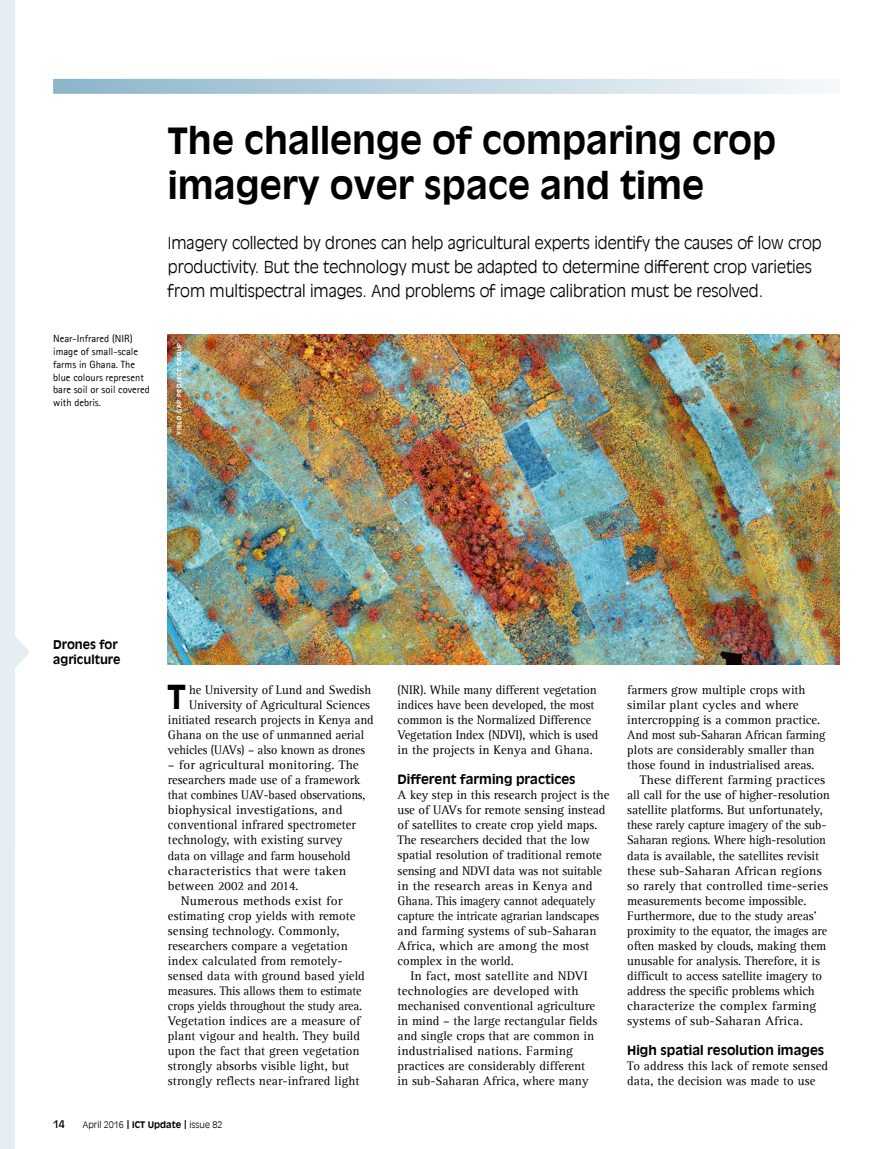
<style>
.page{position:relative;width:893px;height:1149px;background:#fff}
.page>*{position:absolute;margin:0;border:0;box-sizing:border-box;transform-origin:0 0}
.t1{font:700 36px/45px "Antique Olive LT";color:#000}
.t2{font:700 33px "Antique Olive LT";color:#000}
.t3{font:300 16.5px/24px "Antique Olive LT";letter-spacing:-.005em;color:#000}
.t4{font:13.35px/15px "Agfa Rotis Serif";letter-spacing:.01em;color:#000;scale:.93 1}
.t5{font:12.75px/15px "Agfa Rotis Serif";letter-spacing:-.005em;color:#000}
.t6{font:12.75px/15px "Agfa Rotis Serif";letter-spacing:-.005em;color:#000;scale:1.05 1}
.t7{font:12.75px "Agfa Rotis Serif";letter-spacing:-.005em;color:#000;scale:.95 1}
.t8{font:700 12.75px "Antique Olive LT";color:#000}
.t9{font:700 12px/15px "Antique Olive LT";color:#000}
.t10{font:10.5px/12.8px "Agfa Rotis Sans Serif";color:#000}
.t11{font:10.5px "Antique Olive LT";color:#000}
.t12{font:300 9px "Antique Olive LT";color:#000}
.t13{font:700 6px "Antique Olive LT";letter-spacing:.09em;color:#fff}
.s1{font-size:15px}
.s2{font-weight:700}
</style>
<div class="page">
<svg style="left:53px;top:79px;width:778px;height:15px;background:#c0d7e2"></svg>
<svg style="left:0;top:0;width:30px;height:1148px"></svg>
<img style="left:168px;top:334px;width:672px;height:330px">
<p class="t10" style="left:53px;top:332px;width:98px">Near-Infrared (NIR) image of small-scale farms in Ghana. The blue colours represent bare soil or soil covered with debris.</p>
<h1 class="t1" style="left:168px;top:118px;width:610px">The challenge of comparing crop imagery over space and time</h1>
<p class="t3" style="left:168px;top:230px;width:655px">Imagery collected by drones can help agricultural experts identify the causes of low crop productivity. But the technology must be adapted to determine different crop varieties from multispectral images. And problems of image calibration must be resolved.</p>
<p class="t13" style="left:176px;top:434px;width:93px;rotate:-90deg">YIELD GAP PROJECT GROUP</p>
<p class="t9" style="left:53px;top:637px;width:69px">Drones for agriculture</p>
<h2 class="t2" style="left:168px;top:676px;width:20px">T</h2>
<p class="t5" style="left:189px;top:682px;width:183px">he University of Lund and Swedish</p>
<p class="t5" style="left:189px;top:697px;width:182px">University of Agricultural Sciences</p>
<p class="t5" style="left:168px;top:712px;width:207px">initiated research projects in Kenya and</p>
<p class="t5" style="left:168px;top:727px;width:198px">Ghana on the use of unmanned aerial</p>
<p class="t7" style="left:168px;top:742px;width:209px">vehicles (UAVs) – also known as drones</p>
<p class="t5" style="left:168px;top:757px;width:199px">– for agricultural monitoring. The researchers made use of a framework that combines UAV-based observations, biophysical investigations, and</p>
<p class="t4" style="left:168px;top:817px;width:204px">conventional infrared spectrometer technology, with existing survey</p>
<p class="t5" style="left:168px;top:847px;width:184px">data on village and farm household characteristics that were taken between 2002 and 2014.</p>
<p class="t6" style="left:168px;top:892px;width:189px;text-indent:13px">Numerous methods exist for estimating crop yields with remote sensing technology. Commonly, researchers compare a vegetation index calculated from remotely&shy;sensed data with ground based yield measures. This allows them to estimate crops yields throughout the study area.<br>Vegetation indices are a measure of plant vigour and health. They build upon the fact that green vegetation strongly absorbs visible light, but strongly reflects near-infrared light</p>
<p class="t5" style="left:398px;top:682px;width:202px">(NIR). While many different vegetation indices have been developed, the most common is the Normalized Difference Vegetation Index (NDVI), which is used in the projects in Kenya and Ghana.</p>
<p class="t8" style="left:398px;top:771px;width:180px">Different farming practices</p>
<p class="t5" style="left:398px;top:787px;width:213px">A key step in this research project is the</p>
<p class="t5" style="left:398px;top:802px;width:209px">use of UAVs for remote sensing instead</p>
<p class="t5" style="left:398px;top:817px;width:201px">of satellites to create crop yield maps.</p>
<p class="t5" style="left:398px;top:832px;width:194px">The researchers decided that the low</p>
<p class="t5" style="left:398px;top:847px;width:206px">spatial resolution of traditional remote</p>
<p class="t5" style="left:398px;top:862px;width:206px">sensing and NDVI data was not suitable</p>
<p class="t5" style="left:398px;top:877px;width:196px">in the research areas in Kenya and</p>
<p class="t7" style="left:398px;top:892px;width:210px">Ghana. This imagery cannot adequately</p>
<p class="t7" style="left:398px;top:907px;width:214px">capture the intricate agrarian landscapes</p>
<p class="t5" style="left:398px;top:922px;width:201px">and farming systems of sub-Saharan</p>
<p class="t5" style="left:398px;top:937px;width:193px">Africa, which are among the most</p>
<p class="t5" style="left:398px;top:952px;width:118px">complex in the world.</p>
<p class="t5" style="left:410px;top:967px;width:179px">In fact, most satellite and NDVI</p>
<p class="t5" style="left:398px;top:982px;width:182px">technologies are developed with</p>
<p class="t5" style="left:398px;top:997px;width:199px">mechanised conventional agriculture</p>
<p class="t5" style="left:398px;top:1012px;width:201px">in mind – the large rectangular fields</p>
<p class="t5" style="left:398px;top:1027px;width:198px">and single crops that are common in</p>
<p class="t5" style="left:398px;top:1042px;width:177px">industrialised nations. Farming</p>
<p class="t5" style="left:398px;top:1057px;width:189px">practices are considerably different</p>
<p class="t5" style="left:398px;top:1072px;width:193px">in sub-Saharan Africa, where many</p>
<p class="t5" style="left:627px;top:682px;width:180px">farmers grow multiple crops with</p>
<p class="t5" style="left:627px;top:697px;width:173px">similar plant cycles and where</p>
<p class="t5" style="left:627px;top:712px;width:195px">intercropping is a common practice.</p>
<p class="t7" style="left:627px;top:727px;width:210px">And most sub-Saharan African farming</p>
<p class="t5" style="left:627px;top:742px;width:189px">plots are considerably smaller than</p>
<p class="t5" style="left:627px;top:757px;width:189px">those found in industrialised areas.</p>
<p class="t5" style="left:640px;top:772px;width:187px">These different farming practices</p>
<p class="t5" style="left:627px;top:787px;width:204px">all call for the use of higher-resolution</p>
<p class="t5" style="left:627px;top:802px;width:197px">satellite platforms. But unfortunately,</p>
<p class="t7" style="left:627px;top:817px;width:211px">these rarely capture imagery of the sub-</p>
<p class="t7" style="left:627px;top:832px;width:211px">Saharan regions. Where high-resolution</p>
<p class="t5" style="left:627px;top:847px;width:193px">data is available, the satellites revisit</p>
<p class="t5" style="left:627px;top:862px;width:196px">these sub-Saharan African regions</p>
<p class="t5" style="left:627px;top:877px;width:202px">so rarely that controlled time-series</p>
<p class="t5" style="left:627px;top:892px;width:181px">measurements become impossible.</p>
<p class="t5" style="left:627px;top:907px;width:191px">Furthermore, due to the study areas’</p>
<p class="t7" style="left:627px;top:922px;width:212px">proximity to the equator, the images are</p>
<p class="t5" style="left:627px;top:937px;width:201px">often masked by clouds, making them</p>
<p class="t5" style="left:627px;top:952px;width:194px">unusable for analysis. Therefore, it is</p>
<p class="t5" style="left:627px;top:967px;width:196px">difficult to access satellite imagery to</p>
<p class="t5" style="left:627px;top:982px;width:189px">address the specific problems which</p>
<p class="t5" style="left:627px;top:997px;width:191px">characterize the complex farming</p>
<p class="t5" style="left:627px;top:1012px;width:177px">systems of sub-Saharan Africa.</p>
<p class="t8" style="left:627px;top:1041px;width:198px">High spatial resolution images</p>
<p class="t5" style="left:627px;top:1057px;width:202px">To address this lack of remote sensed data, the decision was made to use</p>
<p class="t11" style="left:53px;top:1117px;width:13px">14</p>
<p class="t12" style="left:83px;top:1118px;width:141px">April 2016 <span class="s1">ı</span> <span class="s2">ICT Update</span> <span class="s1">ı</span> issue 82</p>
</div>
